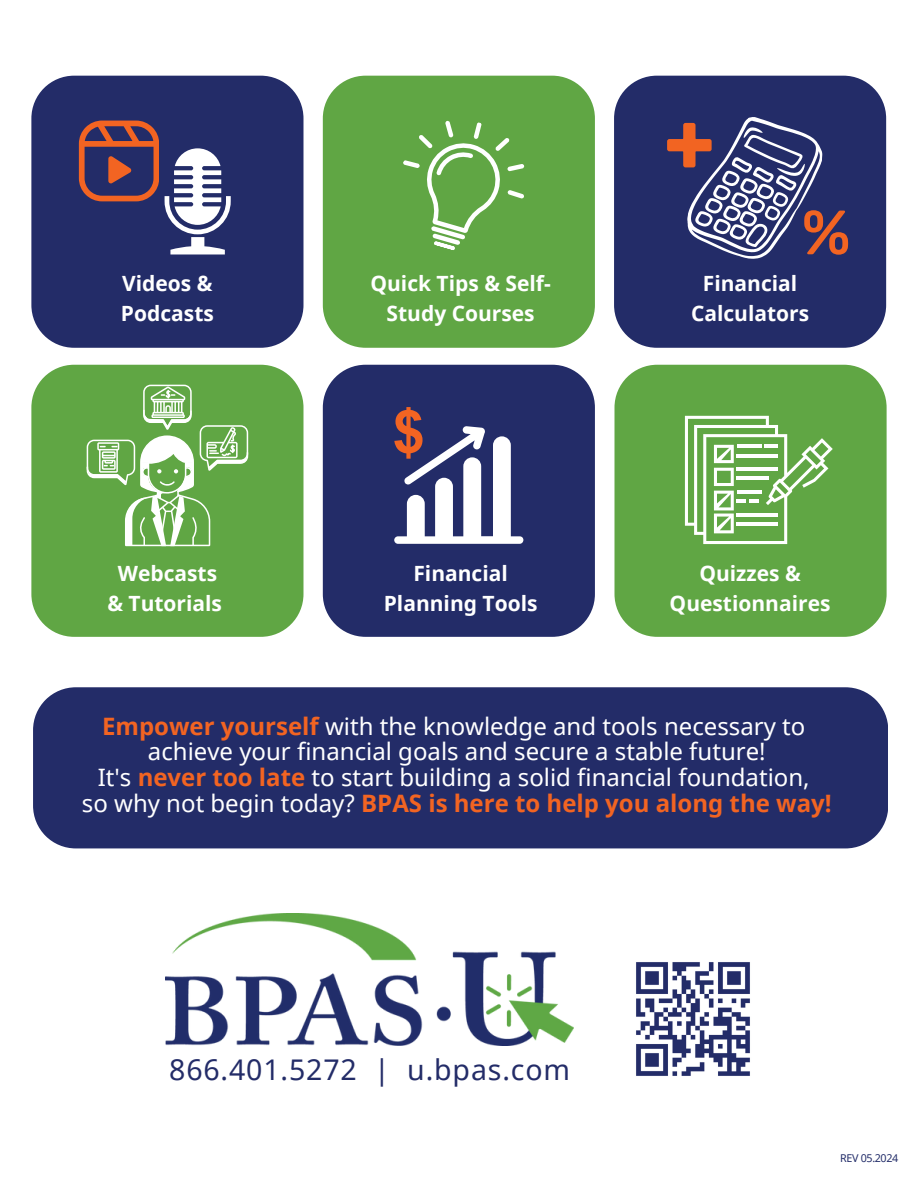
<style>
.page{position:relative;width:918px;height:1188px;background:#fff}
.page>*{position:absolute;margin:0;border:0;box-sizing:border-box;transform-origin:0 0}
.t1{font:28.5px "Noto Sans";letter-spacing:.03em;color:#232c68}
.t2{font:24px/25.8px "Noto Sans";color:#fff;text-align:center}
.t3{font:700 21px/29.2px "Noto Sans";color:#fff;text-align:center}
.t4{font:10.8px "Noto Sans";letter-spacing:-.03em;color:#232d69}
.s1{font-weight:700;color:#f26422}
</style>
<div class="page">
<img style="left:636px;top:962px;width:114px;height:114px">
<div style="left:614px;top:76px;width:272px;height:272px;background:#232c68;border-radius:43px"></div>
<div style="left:615px;top:365px;width:272px;height:272px;background:#60a644;border-radius:43px"></div>
<svg style="left:685px;top:416px;width:147px;height:128px"></svg>
<div style="left:31px;top:365px;width:272px;height:272px;background:#60a644;border-radius:43px"></div>
<svg style="left:87px;top:385px;width:161px;height:161px"></svg>
<div style="left:31px;top:76px;width:272px;height:272px;background:#232c68;border-radius:43px"></div>
<img style="left:166px;top:914px;width:408px;height:131px">
<div style="left:323px;top:365px;width:272px;height:272px;background:#232c68;border-radius:43px"></div>
<div style="left:323px;top:76px;width:272px;height:272px;background:#60a644;border-radius:43px"></div>
<svg style="left:403px;top:120px;width:122px;height:130px"></svg>
<div style="left:33px;top:687px;width:855px;height:161px;background:#232c68"></div>
<svg style="left:394px;top:407px;width:130px;height:137px"></svg>
<svg style="left:165px;top:148px;width:66px;height:106px"></svg>
<svg style="left:79px;top:121px;width:80px;height:80px"></svg>
<svg style="left:667px;top:117px;width:181px;height:142px"></svg>
<p class="t3" style="left:121px;top:269px;width:94px;text-align:left">Videos &amp;<br>Podcasts</p>
<p class="t3" style="left:107px;top:559px;width:116px">Webcasts &amp; Tutorials</p>
<p class="t3" style="left:370px;top:269px;width:182px">Quick Tips &amp; Self-<br>Study Courses</p>
<p class="t3" style="left:384px;top:559px;width:155px">Financial<br>Planning Tools</p>
<h3 class="t3" style="left:691px;top:269px;width:120px">Financial<br>Calculators</h3>
<p class="t3" style="left:670px;top:559px;width:162px">Quizzes &amp;<br>Questionnaires</p>
<h3 class="t2" style="left:82px;top:712px;width:751px"><span class="s1">Empower yourself</span> with the knowledge and tools necessary to achieve your financial goals and secure a stable future!<br>It's <span class="s1">never too late</span> to start building a solid financial foundation,<br>so why not begin today? <span class="s1">BPAS is here to help you along the way!</span></h3>
<h3 class="t1" style="left:169px;top:1050px;width:402px">866.401.5272 | u.bpas.com</h3>
<h3 class="t4" style="left:840px;top:1150px;width:60px">REV 05.2024</h3>
</div>
